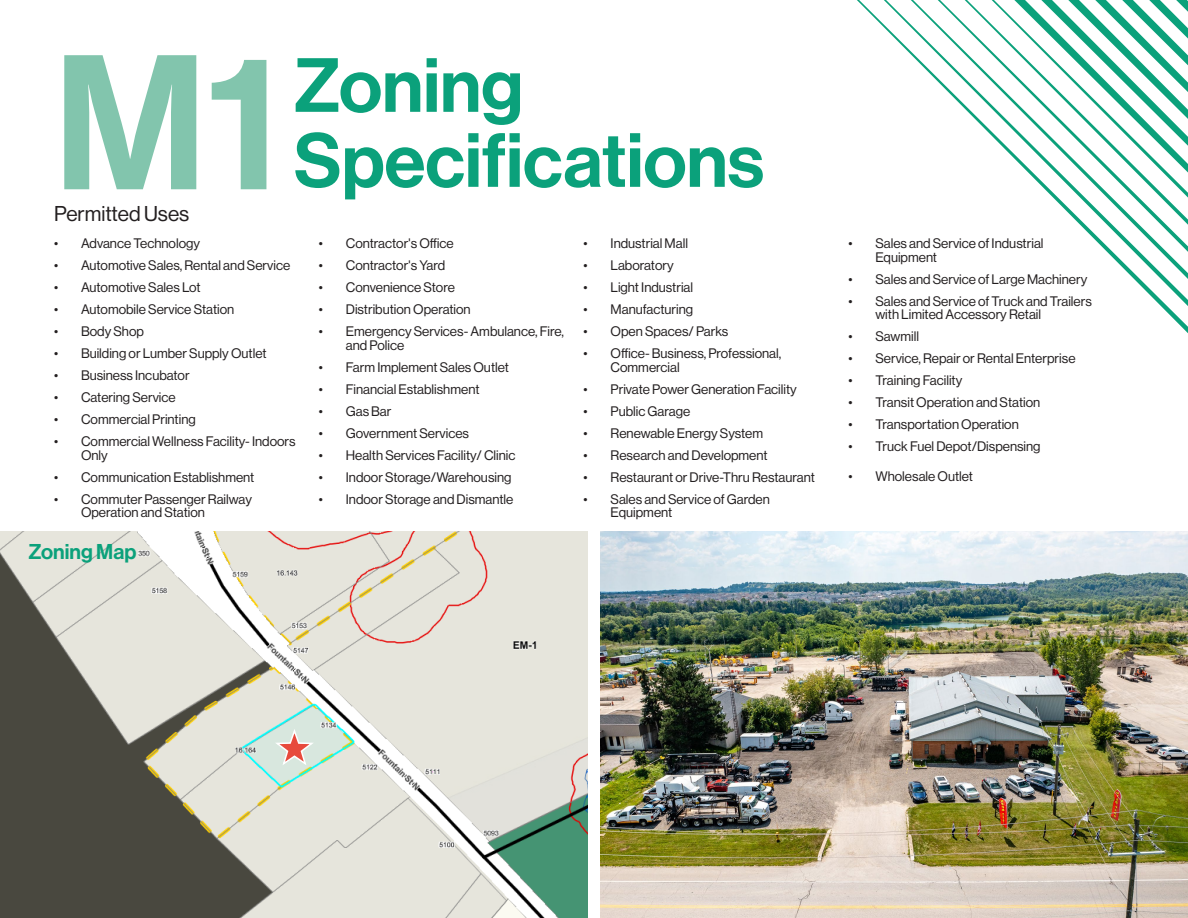
<style>
.page{position:relative;width:1188px;height:918px;background:#fff}
.page>*{position:absolute;margin:0;border:0;box-sizing:border-box;transform-origin:0 0}
.t1{font:187.5px "N Haas Grotesk DS Pro 65 Md";color:#82c5ad}
.t2{font:75px "N Haas Grotesk DS Pro 65 Md";color:#0ba17b}
.Body{font:21px "N Haas Grotesk DS Pro 55 Rg";color:#231f20}
.t3{font:21px "N Haas Grotesk DS Pro 65 Md";color:#0ba17b}
.t4{font:13.5px/13.5px "N Haas Grotesk DS Pro 55 Rg";color:#231f20}
</style>
<div class="page">
<svg style="left:911px;top:0;width:27px;height:82px"></svg>
<svg style="left:938px;top:0;width:27px;height:109px"></svg>
<svg style="left:965px;top:0;width:27px;height:136px"></svg>
<svg style="left:992px;top:0;width:34px;height:170px"></svg>
<svg style="left:1026px;top:0;width:27px;height:198px"></svg>
<svg style="left:1053px;top:0;width:27px;height:225px"></svg>
<svg style="left:1080px;top:0;width:27px;height:252px"></svg>
<svg style="left:1107px;top:0;width:81px;height:333px"></svg>
<img style="left:0;top:532px;width:587px;height:386px">
<img style="left:601px;top:531px;width:587px;height:387px">
<svg style="left:273px;top:729px;width:43px;height:38px;background:#decdc4"></svg>
<h1 class="t1" style="left:54px;top:15px;width:228px">M1</h1>
<p class="Body" style="left:54px;top:201px;width:137px">Permitted Uses</p>
<h1 class="t2" style="left:294px;top:42px;width:231px">Zoning</h1>
<h1 class="t2" style="left:294px;top:117px;width:472px">Specifications</h1>
<p class="t4" style="left:54px;top:237px;width:148px">• Advance Technology</p>
<p class="t4" style="left:54px;top:259px;width:238px">• Automotive Sales, Rental and Service</p>
<p class="t4" style="left:54px;top:281px;width:148px">• Automotive Sales Lot</p>
<p class="t4" style="left:54px;top:303px;width:182px">• Automobile Service Station</p>
<p class="t4" style="left:54px;top:325px;width:91px">• Body Shop</p>
<p class="t4" style="left:54px;top:347px;width:214px">• Building or Lumber Supply Outlet</p>
<p class="t4" style="left:54px;top:369px;width:137px">• Business Incubator</p>
<p class="t4" style="left:54px;top:391px;width:123px">• Catering Service</p>
<p class="t4" style="left:54px;top:413px;width:143px">• Commercial Printing</p>
<p class="t4" style="left:81px;top:435px;width:216px;text-indent:-27px">• Commercial Wellness Facility- Indoors<br>Only</p>
<p class="t4" style="left:54px;top:470px;width:202px">• Communication Establishment</p>
<p class="t4" style="left:81px;top:492px;width:172px;text-indent:-27px">• Commuter Passenger Railway<br>Operation and Station</p>
<p class="t3" style="left:28px;top:539px;width:109px">Zoning Map</p>
<p class="t4" style="left:319px;top:237px;width:137px">• Contractor's Office</p>
<p class="t4" style="left:319px;top:259px;width:128px">• Contractor's Yard</p>
<p class="t4" style="left:319px;top:281px;width:138px">• Convenience Store</p>
<p class="t4" style="left:319px;top:303px;width:153px">• Distribution Operation</p>
<p class="t4" style="left:346px;top:325px;width:220px;text-indent:-27px">• Emergency Services- Ambulance, Fire, and Police</p>
<p class="t4" style="left:319px;top:360px;width:192px">• Farm Implement Sales Outlet</p>
<p class="t4" style="left:319px;top:382px;width:162px">• Financial Establishment</p>
<p class="t4" style="left:319px;top:404px;width:74px">• Gas Bar</p>
<p class="t4" style="left:319px;top:426px;width:152px">• Government Services</p>
<p class="t4" style="left:319px;top:448px;width:198px">• Health Services Facility/ Clinic</p>
<p class="t4" style="left:319px;top:470px;width:194px">• Indoor Storage/Warehousing</p>
<p class="t4" style="left:319px;top:492px;width:196px">• Indoor Storage and Dismantle</p>
<p class="t4" style="left:584px;top:237px;width:106px">• Industrial Mall</p>
<p class="t4" style="left:584px;top:259px;width:92px">• Laboratory</p>
<p class="t4" style="left:584px;top:281px;width:111px">• Light Industrial</p>
<p class="t4" style="left:584px;top:303px;width:111px">• Manufacturing</p>
<p class="t4" style="left:584px;top:325px;width:146px">• Open Spaces/ Parks</p>
<p class="t4" style="left:611px;top:347px;width:172px;text-indent:-27px">• Office- Business, Professional,<br>Commercial</p>
<p class="t4" style="left:584px;top:382px;width:215px">• Private Power Generation Facility</p>
<p class="t4" style="left:584px;top:404px;width:108px">• Public Garage</p>
<p class="t4" style="left:584px;top:426px;width:181px">• Renewable Energy System</p>
<p class="t4" style="left:584px;top:448px;width:186px">• Research and Development</p>
<p class="t4" style="left:584px;top:470px;width:233px">• Restaurant or Drive-Thru Restaurant</p>
<p class="t4" style="left:611px;top:492px;width:161px;text-indent:-27px">• Sales and Service of Garden<br>Equipment</p>
<p class="t4" style="left:875px;top:237px;width:170px;text-indent:-27px">• Sales and Service of Industrial<br>Equipment</p>
<p class="t4" style="left:848px;top:272px;width:241px">• Sales and Service of Large Machinery</p>
<p class="t4" style="left:875px;top:294px;width:218px;text-indent:-27px">• Sales and Service of Truck and Trailers with Limited Accessory Retail</p>
<p class="t4" style="left:848px;top:330px;width:72px">• Sawmill</p>
<p class="t4" style="left:848px;top:352px;width:229px">• Service, Repair or Rental Enterprise</p>
<p class="t4" style="left:848px;top:374px;width:116px">• Training Facility</p>
<p class="t4" style="left:848px;top:396px;width:193px">• Transit Operation and Station</p>
<p class="t4" style="left:848px;top:418px;width:172px">• Transportation Operation</p>
<p class="t4" style="left:848px;top:440px;width:194px">• Truck Fuel Depot/Dispensing</p>
<p class="t4" style="left:848px;top:470px;width:126px">• Wholesale Outlet</p>
</div>
